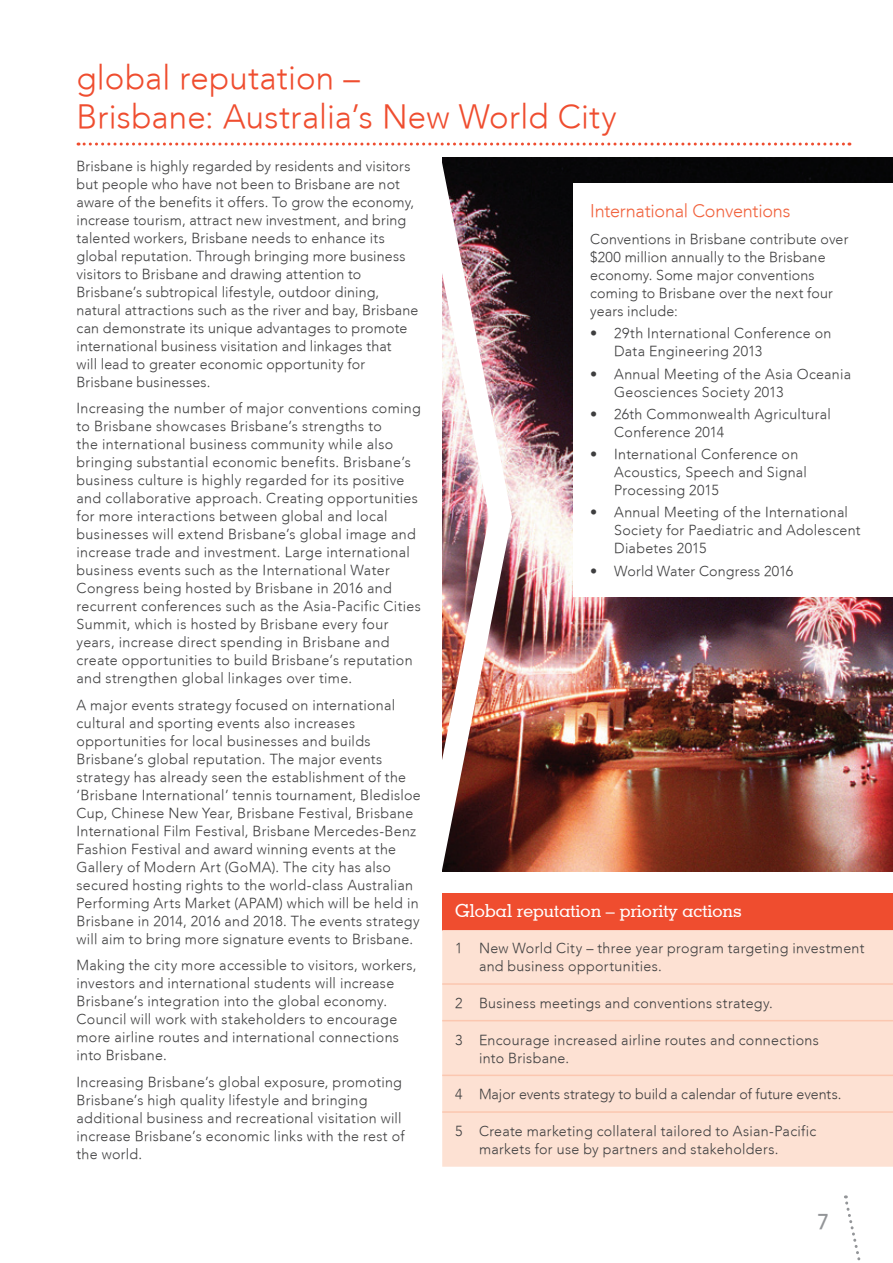
<style>
.page{position:relative;width:893px;height:1263px;background:#fff}
.page>*{position:absolute;margin:0;border:0;box-sizing:border-box;transform-origin:0 0}
.t1{font:300 33px/39px "Avenir";letter-spacing:.005em;color:#ef4d2f}
.t2{font:500 21px "Avenir";color:#939598}
.t3{font:500 18px "Geometric Slab 703 BT";color:#fff}
.t4{font:300 18px "Avenir";letter-spacing:-.015em;color:#f1623d}
.t5{font:300 14.25px/18px "Avenir";letter-spacing:.02em;color:#3e3e3f}
.t6{font:300 14.25px "Avenir";color:#3e3e3f}
</style>
<div class="page">
<img style="left:512px;top:157px;width:381px;height:715px">
<svg style="left:844px;top:1195px;width:17px;height:66px"></svg>
<div style="left:573px;top:184px;width:320px;height:413px;background:#fff"></div>
<div style="left:442px;top:893px;width:451px;height:37px;background:#ef4d2f"></div>
<div style="left:442px;top:930px;width:451px;height:237px;background:#fde1d3"></div>
<hr style="left:442px;top:983px;width:451px;height:2px;background:#fbc7b0">
<hr style="left:442px;top:1020px;width:451px;height:1px;background:#fbc7b0">
<hr style="left:442px;top:1074px;width:451px;height:2px;background:#fbc7b0">
<hr style="left:442px;top:1111px;width:451px;height:2px;background:#fbc7b0">
<img style="left:404px;top:142px;width:108px;height:816px">
<svg style="left:78px;top:143px;width:772px;height:3px"></svg>
<h2 class="t1" style="left:77px;top:58px;width:542px">global reputation –<br>Brisbane: Australia’s New World City</h2>
<p class="t5" style="left:77px;top:157px;width:343px">Brisbane is highly regarded by residents and visitors but people who have not been to Brisbane are not aware of the benefits it offers. To grow the economy, increase tourism, attract new investment, and bring talented workers, Brisbane needs to enhance its global reputation. Through bringing more business visitors to Brisbane and drawing attention to Brisbane’s subtropical lifestyle, outdoor dining, natural attractions such as the river and bay, Brisbane can demonstrate its unique advantages to promote international business visitation and linkages that<br>will lead to greater economic opportunity for Brisbane businesses.</p>
<p class="t5" style="left:77px;top:399px;width:346px">Increasing the number of major conventions coming to Brisbane showcases Brisbane’s strengths to<br>the international business community while also bringing substantial economic benefits. Brisbane’s business culture is highly regarded for its positive and collaborative approach. Creating opportunities for more interactions between global and local businesses will extend Brisbane’s global image and increase trade and investment. Large international business events such as the International Water Congress being hosted by Brisbane in 2016 and recurrent conferences such as the Asia-Pacific Cities Summit, which is hosted by Brisbane every four years, increase direct spending in Brisbane and create opportunities to build Brisbane’s reputation and strengthen global linkages over time.</p>
<p class="t5" style="left:77px;top:696px;width:346px">A major events strategy focused on international cultural and sporting events also increases opportunities for local businesses and builds Brisbane’s global reputation. The major events strategy has already seen the establishment of the ‘Brisbane International’ tennis tournament, Bledisloe Cup, Chinese New Year, Brisbane Festival, Brisbane International Film Festival, Brisbane Mercedes-Benz Fashion Festival and award winning events at the Gallery of Modern Art (GoMA). The city has also secured hosting rights to the world-class Australian Performing Arts Market (APAM) which will be held in Brisbane in 2014, 2016 and 2018. The events strategy will aim to bring more signature events to Brisbane.</p>
<p class="t5" style="left:77px;top:956px;width:342px">Making the city more accessible to visitors, workers, investors and international students will increase Brisbane’s integration into the global economy.<br>Council will work with stakeholders to encourage more airline routes and international connections into Brisbane.</p>
<p class="t5" style="left:77px;top:1073px;width:330px">Increasing Brisbane’s global exposure, promoting Brisbane’s high quality lifestyle and bringing additional business and recreational visitation will increase Brisbane’s economic links with the rest of the world.</p>
<h3 class="t4" style="left:590px;top:201px;width:202px">International Conventions</h3>
<p class="t5" style="left:590px;top:230px;width:260px">Conventions in Brisbane contribute over $200 million annually to the Brisbane economy. Some major conventions coming to Brisbane over the next four years include:</p>
<p class="t5" style="left:614px;top:324px;width:219px;text-indent:-24px">• 29th International Conference on<br>Data Engineering 2013</p>
<p class="t5" style="left:614px;top:365px;width:238px;text-indent:-24px">• Annual Meeting of the Asia Oceania<br>Geosciences Society 2013</p>
<p class="t5" style="left:614px;top:405px;width:218px;text-indent:-24px">• 26th Commonwealth Agricultural<br>Conference 2014</p>
<p class="t5" style="left:614px;top:445px;width:194px;text-indent:-24px">• International Conference on<br>Acoustics, Speech and Signal<br>Processing 2015</p>
<p class="t5" style="left:614px;top:503px;width:248px;text-indent:-24px">• Annual Meeting of the International<br>Society for Paediatric and Adolescent<br>Diabetes 2015</p>
<p class="t5" style="left:590px;top:562px;width:205px">• World Water Congress 2016</p>
<p class="t3" style="left:455px;top:900px;width:288px">Global reputation – priority actions</p>
<p class="t5" style="left:479px;top:939px;width:387px;text-indent:-24px">1 New World City – three year program targeting investment and business opportunities.</p>
<p class="t5" style="left:455px;top:994px;width:320px">2 Business meetings and conventions strategy.</p>
<p class="t5" style="left:479px;top:1031px;width:341px;text-indent:-24px">3 Encourage increased airline routes and connections into Brisbane.</p>
<p class="t6" style="left:455px;top:1086px;width:388px">4 Major events strategy to build a calendar of future events.</p>
<p class="t5" style="left:479px;top:1122px;width:339px;text-indent:-24px">5 Create marketing collateral tailored to Asian-Pacific markets for use by partners and stakeholders.</p>
<h2 class="t2" style="left:817px;top:1209px;width:13px">7</h2>
</div>
